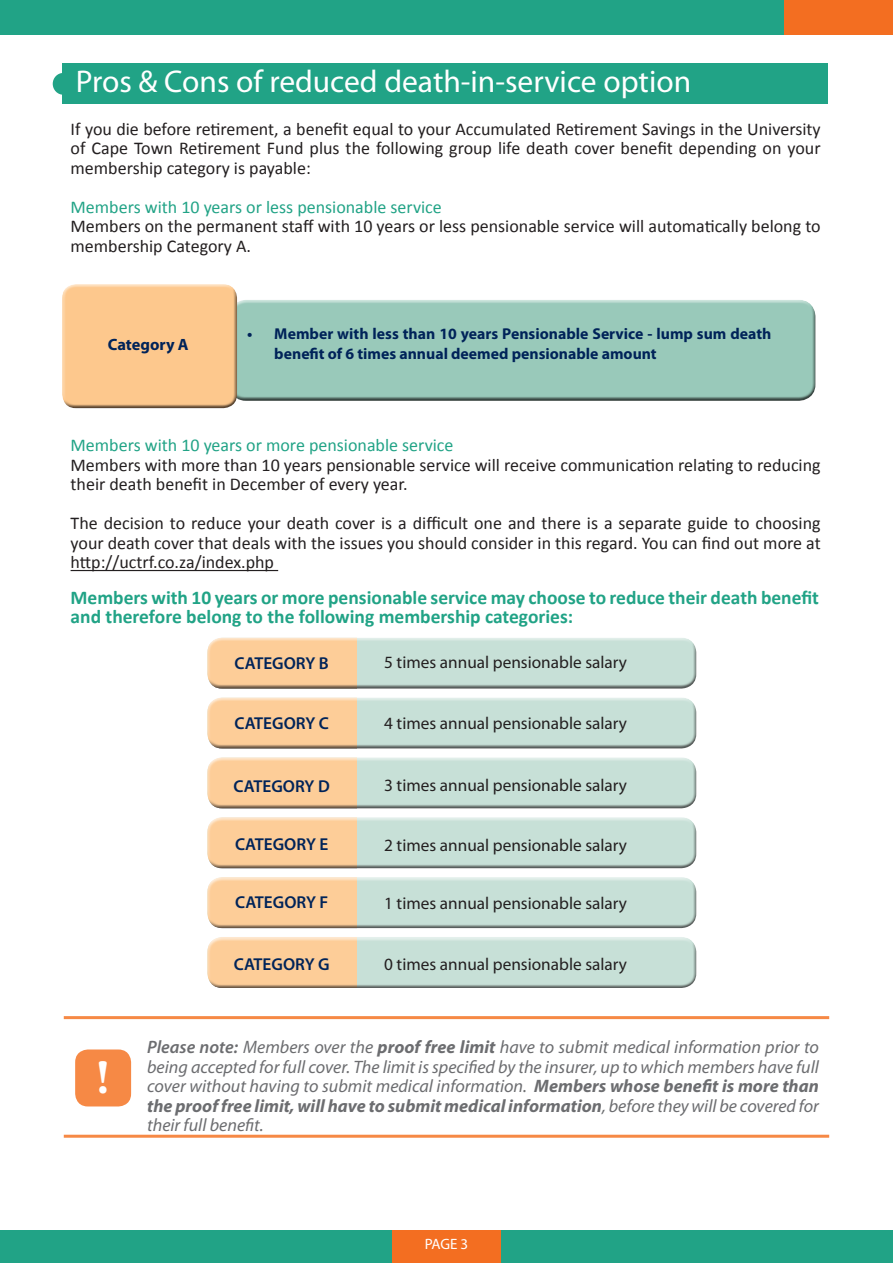
<style>
.page{position:relative;width:893px;height:1263px;background:#fff}
.page>*{position:absolute;margin:0;border:0;box-sizing:border-box;transform-origin:0 0}
.t1{font:700 48px "Minion Pro";color:#fff}
.t2{font:31.5px "Myriad Pro";color:#fff}
.t3{font:700 19.5px/19.5px "Calibri";color:#21a386}
.t4{font:18px/19.5px "Calibri";color:#231f20;text-align:justify}
.BODY{font:italic 18px/19.5px "Myriad Pro";color:#6c6d70;text-align:justify}
.t5{font:18px "Calibri";color:#21a386}
.BODY-2{font:17.25px "Myriad Pro";color:#231f20}
.BODY-3{font:600 17.25px "Myriad Pro";color:#002359}
.t6{font:700 16.35px "Myriad Pro";color:#002359}
.t7{font:700 15.75px/19.5px "Myriad Pro";color:#002359}
.t8{font:15px "Myriad Pro";color:#fff}
.s1{font-weight:600}
.s2{font-weight:700}
</style>
<div class="page">
<div style="left:0;top:0;width:893px;height:34px;background:#21a386"></div>
<div style="left:0;top:1230px;width:893px;height:33px;background:#21a386"></div>
<div style="left:392px;top:1230px;width:109px;height:33px;background:#f36e21"></div>
<div style="left:784px;top:0;width:109px;height:34px;background:#f36e21"></div>
<div style="left:62px;top:64px;width:765px;height:40px;background:#21a386"></div>
<div style="left:53px;top:73px;width:21px;height:22px;background:#21a386;border-radius:50%"></div>
<div style="left:229px;top:298px;width:587px;height:97px;background:#fff;opacity:.75"></div>
<div style="left:229px;top:304px;width:587px;height:98px;background:#99c9ba"></div>
<hr style="left:71px;top:570px;width:207px;height:1px;background:#231f20">
<div style="left:62px;top:282px;width:176px;height:121px;background:#fff;opacity:.75"></div>
<div style="left:62px;top:287px;width:177px;height:121px;background:#fdc88d"></div>
<div style="left:207px;top:636px;width:490px;height:47px;background:#fff;opacity:.75"></div>
<div style="left:207px;top:641px;width:491px;height:48px;background:#231f20;opacity:.75"></div>
<div style="left:207px;top:696px;width:490px;height:47px;background:#fff;opacity:.75"></div>
<div style="left:207px;top:701px;width:491px;height:48px;background:#231f20;opacity:.75"></div>
<div style="left:207px;top:756px;width:490px;height:47px;background:#fff;opacity:.75"></div>
<div style="left:207px;top:761px;width:491px;height:47px;background:#231f20;opacity:.75"></div>
<div style="left:207px;top:816px;width:490px;height:47px;background:#fff;opacity:.75"></div>
<div style="left:207px;top:821px;width:491px;height:47px;background:#231f20;opacity:.75"></div>
<div style="left:207px;top:875px;width:490px;height:48px;background:#fff;opacity:.75"></div>
<div style="left:207px;top:881px;width:491px;height:47px;background:#231f20;opacity:.75"></div>
<div style="left:207px;top:935px;width:490px;height:48px;background:#fff;opacity:.75"></div>
<div style="left:207px;top:940px;width:491px;height:48px;background:#231f20;opacity:.75"></div>
<div style="left:75px;top:1049px;width:56px;height:57px;background:#f68945;border-radius:13px"></div>
<hr style="left:64px;top:1016px;width:765px;height:3px;background:#f68945">
<hr style="left:64px;top:1135px;width:765px;height:3px;background:#f68945">
<p class="t2" style="left:76px;top:62px;width:617px">Pros &amp; Cons of reduced death-in-service option</p>
<p class="t4" style="left:71px;top:118px;width:752px">If you die before retirement, a benefit equal to your Accumulated Retirement Savings in the University of Cape Town Retirement Fund plus the following group life death cover benefit depending on your membership category is payable:</p>
<p class="t5" style="left:71px;top:196px;width:373px">Members with 10 years or less pensionable service</p>
<p class="t4" style="left:71px;top:216px;width:752px">Members on the permanent staff with 10 years or less pensionable service will automatically belong to membership Category A.</p>
<p class="t6" style="left:108px;top:333px;width:82px">Category A</p>
<p class="t7" style="left:274px;top:324px;width:499px;text-indent:-27px">• Member with less than 10 years Pensionable Service - lump sum death benefit of 6 times annual deemed pensionable amount</p>
<p class="t5" style="left:71px;top:434px;width:384px">Members with 10 years or more pensionable service</p>
<p class="t4" style="left:71px;top:454px;width:752px">Members with more than 10 years pensionable service will receive communication relating to reducing their death benefit in December of every year.</p>
<p class="t4" style="left:71px;top:513px;width:752px">The decision to reduce your death cover is a difficult one and there is a separate guide to choosing your death cover that deals with the issues you should consider in this regard. You can find out more at http://uctrf.co.za/index.php</p>
<p class="t3" style="left:71px;top:587px;width:750px">Members with 10 years or more pensionable service may choose to reduce their death benefit and therefore belong to the following membership categories:</p>
<p class="BODY-3" style="left:234px;top:652px;width:96px">CATEGORY B</p>
<p class="BODY-2" style="left:384px;top:652px;width:244px">5 times annual pensionable salary</p>
<p class="BODY-3" style="left:234px;top:712px;width:96px">CATEGORY C</p>
<p class="BODY-2" style="left:384px;top:713px;width:244px">4 times annual pensionable salary</p>
<p class="BODY-3" style="left:234px;top:775px;width:98px">CATEGORY D</p>
<p class="BODY-2" style="left:384px;top:774px;width:244px">3 times annual pensionable salary</p>
<p class="BODY-3" style="left:235px;top:833px;width:95px">CATEGORY E</p>
<p class="BODY-2" style="left:384px;top:834px;width:244px">2 times annual pensionable salary</p>
<p class="BODY-3" style="left:235px;top:891px;width:95px">CATEGORY F</p>
<p class="BODY-2" style="left:384px;top:892px;width:244px">1 times annual pensionable salary</p>
<p class="t1" style="left:96px;top:1044px;width:15px">!</p>
<p class="BODY-3" style="left:234px;top:953px;width:97px">CATEGORY G</p>
<p class="BODY-2" style="left:384px;top:953px;width:244px">0 times annual pensionable salary</p>
<p class="BODY" style="left:147px;top:1037px;width:673px"><span class="s1">Please note:</span> Members over the <span class="s2">proof free limit</span> have to submit medical information prior to being accepted for full cover. The limit is specified by the insurer, up to which members have full cover without having to submit medical information. <span class="s2">Members whose benefit is more than the proof free limit, will have to submit medical information</span>, before they will be covered for their full benefit.</p>
<p class="t8" style="left:425px;top:1234px;width:45px">PAGE 3</p>
</div>
